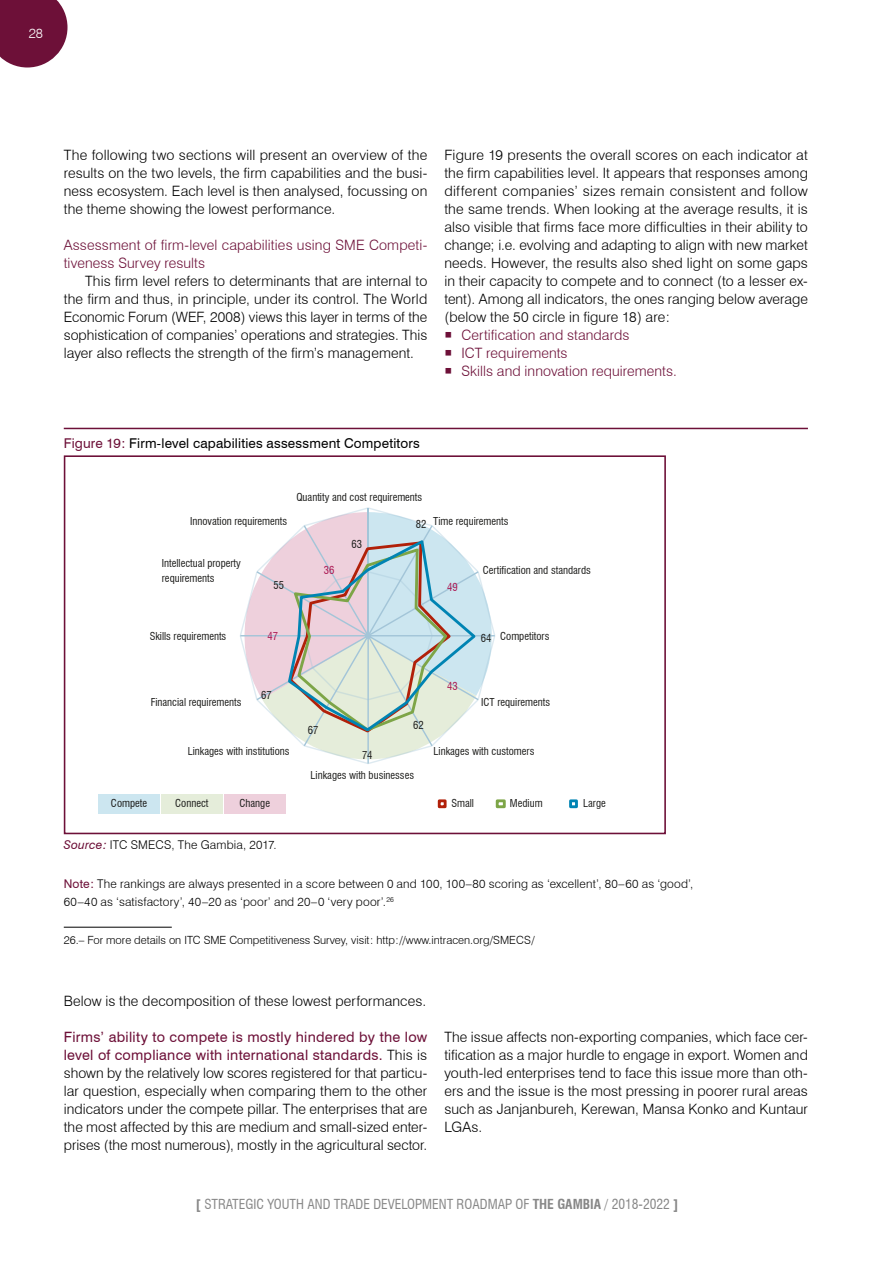
<style>
.page{position:relative;width:893px;height:1263px;background:#fff}
.page>*{position:absolute;margin:0;border:0;box-sizing:border-box;transform-origin:0 0}
.t1{font:300 14.25px/18px "Swiss 721 BT";letter-spacing:.005em;color:#000;text-align:justify}
.t2{font:300 14.25px/18px "Swiss 721 BT";letter-spacing:.005em;color:#6d1038}
.t3{font:condensed 13.5px "Swiss 721 BT";color:#878787}
.t4{font:13.5px "Swiss 721 BT";letter-spacing:.015em;color:#000}
.t5{font:300 13.5px "Swiss 721 BT";color:#fff}
.t6{font:300 12px/18px "Swiss 721 BT";letter-spacing:.015em;color:#000}
.t7{font:300 11.25px "Swiss 721 BT";color:#000}
.t8{font:condensed 10.65px/14.9px "Swiss 721 BT";color:#1d1d1b}
.t9{font:condensed 10.65px "Swiss 721 BT";color:#aa1450}
.s1{color:#6d1038}
.s2{font-weight:400;font-style:italic;color:#6d1038}
.s3{font-weight:400;color:#6d1038}
.s4{font-weight:700;font-stretch:normal}
.s5{font-weight:700}
</style>
<div class="page">
<svg style="left:0;top:0;width:68px;height:68px;background:#7f2e51"></svg>
<hr style="left:64px;top:428px;width:744px;height:1px;background:#6d1038">
<div style="left:438px;top:799px;width:9px;height:9px;border:3px solid #b12009"></div>
<div style="left:496px;top:799px;width:10px;height:9px;border:3px solid #7da547"></div>
<div style="left:569px;top:799px;width:9px;height:9px;border:3px solid #0084b3"></div>
<div style="left:98px;top:794px;width:62px;height:20px;background:#cce6f0"></div>
<div style="left:161px;top:794px;width:62px;height:20px;background:#e5edda"></div>
<div style="left:224px;top:794px;width:62px;height:20px;background:#eed0dc"></div>
<svg style="left:240px;top:512px;width:252px;height:252px"></svg>
<div style="left:64px;top:455px;width:602px;height:379px;border:2px solid #6d1038"></div>
<hr style="left:64px;top:927px;width:108px;height:1px;background:#000">
<p class="t5" style="left:29px;top:25px;width:16px">28</p>
<p class="t1" style="left:64px;top:146px;width:365px">The following two sections will present an overview of the results on the two levels, the firm capabilities and the busi&shy;ness ecosystem. Each level is then analysed, focussing on the theme showing the lowest performance.</p>
<p class="t2" style="left:64px;top:236px;width:365px">Assessment of firm-level capabilities using SME Competi&shy;tiveness Survey results</p>
<p class="t1" style="left:64px;top:272px;width:365px;text-indent:21px">This firm level refers to determinants that are internal to the firm and thus, in principle, under its control. The World Economic Forum (WEF, 2008) views this layer in terms of the sophistication of companies’ operations and strategies. This layer also reflects the strength of the firm’s management.</p>
<p class="t1" style="left:444px;top:146px;width:365px">Figure 19 presents the overall scores on each indicator at the firm capabilities level. It appears that responses among different companies’ sizes remain consistent and follow the same trends. When looking at the average results, it is also visible that firms face more difficulties in their ability to change; i.e. evolving and adapting to align with new market needs. However, the results also shed light on some gaps in their capacity to compete and to connect (to a lesser ex&shy;tent). Among all indicators, the ones ranging below average (below the 50 circle in figure 18) are:</p>
<p class="t2" style="left:461px;top:326px;width:217px">Certification and standards<br>ICT requirements<br>Skills and innovation requirements.</p>
<p class="t4" style="left:64px;top:435px;width:358px"><span class="s1">Figure 19:</span> Firm-level capabilities assessment Competitors</p>
<p class="t8" style="left:296px;top:489px;width:127px">Quantity and cost requirements</p>
<p class="t8" style="left:190px;top:514px;width:99px">Innovation requirements</p>
<p class="t8" style="left:162px;top:556px;width:81px">Intellectual property requirements</p>
<p class="t8" style="left:274px;top:578px;width:12px">55</p>
<p class="t9" style="left:324px;top:564px;width:12px">36</p>
<p class="t8" style="left:351px;top:537px;width:12px">63</p>
<p class="t8" style="left:433px;top:514px;width:77px">Time requirements</p>
<p class="t8" style="left:483px;top:562px;width:109px">Certification and standards</p>
<p class="t8" style="left:416px;top:517px;width:12px">82</p>
<p class="t9" style="left:447px;top:581px;width:12px">49</p>
<p class="t8" style="left:150px;top:629px;width:78px">Skills requirements</p>
<p class="t9" style="left:268px;top:630px;width:12px">47</p>
<p class="t8" style="left:481px;top:630px;width:12px">64</p>
<p class="t8" style="left:500px;top:629px;width:51px">Competitors</p>
<p class="t8" style="left:151px;top:695px;width:92px">Financial requirements</p>
<p class="t8" style="left:261px;top:687px;width:12px">67</p>
<p class="t8" style="left:188px;top:743px;width:103px">Linkages with institutions</p>
<p class="t8" style="left:308px;top:723px;width:12px">67</p>
<p class="t8" style="left:362px;top:748px;width:12px">74</p>
<p class="t8" style="left:413px;top:717px;width:12px">62</p>
<p class="t9" style="left:447px;top:679px;width:12px">43</p>
<p class="t8" style="left:481px;top:695px;width:70px">ICT requirements</p>
<p class="t8" style="left:433px;top:743px;width:102px">Linkages with customers</p>
<p class="t8" style="left:311px;top:768px;width:105px">Linkages with businesses</p>
<p class="t8" style="left:111px;top:796px;width:38px">Compete</p>
<p class="t8" style="left:175px;top:796px;width:35px">Connect</p>
<p class="t8" style="left:239px;top:796px;width:32px">Change</p>
<p class="t8" style="left:451px;top:796px;width:24px">Small</p>
<p class="t8" style="left:510px;top:796px;width:34px">Medium</p>
<p class="t8" style="left:583px;top:796px;width:24px">Large</p>
<p class="t6" style="left:64px;top:835px;width:214px"><span class="s2">Source:</span> ITC SMECS, The Gambia, 2017.</p>
<p class="t6" style="left:64px;top:874px;width:631px"><span class="s3">Note:</span> The rankings are always presented in a score between 0 and 100, 100–80 scoring as ‘excellent’, 80–60 as ‘good’,<br>60–40 as ‘satisfactory’, 40–20 as ‘poor’ and 20–0 ‘very poor’.<sup>26</sup></p>
<p class="t7" style="left:64px;top:933px;width:472px">26.– For more details on ITC SME Competitiveness Survey, visit: http://www.intracen.org/SMECS/</p>
<p class="t1" style="left:64px;top:992px;width:364px">Below is the decomposition of these lowest performances.</p>
<p class="t1" style="left:64px;top:1028px;width:365px"><span class="s3">Firms’ ability to compete is mostly hindered by the low level of compliance with international standards.</span> This is shown by the relatively low scores registered for that particu&shy;lar question, especially when comparing them to the other indicators under the compete pillar. The enterprises that are the most affected by this are medium and small-sized enter&shy;prises (the most numerous), mostly in the agricultural sector.</p>
<p class="t1" style="left:444px;top:1028px;width:365px">The issue affects non-exporting companies, which face cer&shy;tification as a major hurdle to engage in export. Women and youth-led enterprises tend to face this issue more than oth&shy;ers and the issue is the most pressing in poorer rural areas such as Janjanbureh, Kerewan, Mansa Konko and Kuntaur LGAs.</p>
<p class="t3" style="left:195px;top:1196px;width:485px"><span class="s4">[</span> STRATEGIC YOUTH AND TRADE DEVELOPMENT ROADMAP OF <span class="s5">THE GAMBIA</span> / 2018-2022 <span class="s4">]</span></p>
</div>
